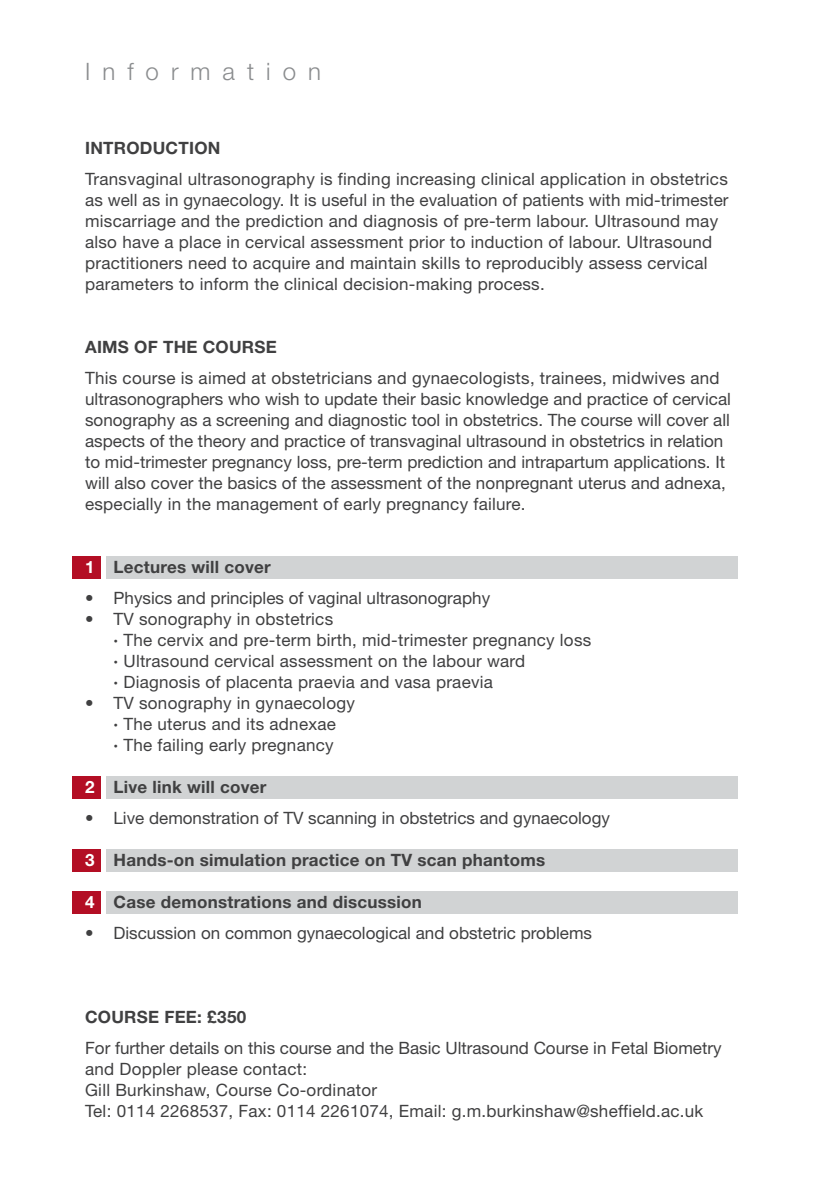
<style>
.page{position:relative;width:840px;height:1191px;background:#fff}
.page>*{position:absolute;margin:0;border:0;box-sizing:border-box;transform-origin:0 0}
.t1{font:300 24px "Helvetica Neue";letter-spacing:.5em;color:#8a8c8e}
.t2{font:17px/21px "Helvetica Neue";letter-spacing:.015em;color:#404041}
.t3{font:700 17px "Helvetica Neue";letter-spacing:.015em;color:#404041}
.s1{color:#fff}
.s2{font-weight:700}
</style>
<div class="page">
<div style="left:106px;top:556px;width:631px;height:23px;background:#d1d3d4"></div>
<div style="left:72px;top:556px;width:28px;height:23px;background:#b30e24"></div>
<div style="left:106px;top:776px;width:631px;height:23px;background:#d1d3d4"></div>
<div style="left:72px;top:776px;width:28px;height:23px;background:#b30e24"></div>
<div style="left:106px;top:849px;width:631px;height:23px;background:#d1d3d4"></div>
<div style="left:72px;top:849px;width:28px;height:23px;background:#b30e24"></div>
<div style="left:106px;top:891px;width:631px;height:23px;background:#d1d3d4"></div>
<div style="left:72px;top:891px;width:28px;height:23px;background:#b30e24"></div>
<h1 class="t1" style="left:85px;top:63px;width:237px">Information</h1>
<p class="t3" style="left:85px;top:142px;width:137px">INTRODUCTION</p>
<p class="t2" style="left:85px;top:170px;width:644px">Transvaginal ultrasonography is finding increasing clinical application in obstetrics as well as in gynaecology. It is useful in the evaluation of patients with mid-trimester miscarriage and the prediction and diagnosis of pre-term labour. Ultrasound may also have a place in cervical assessment prior to induction of labour. Ultrasound practitioners need to acquire and maintain skills to reproducibly assess cervical parameters to inform the clinical decision-making process.</p>
<p class="t3" style="left:85px;top:341px;width:193px">AIMS OF THE COURSE</p>
<p class="t2" style="left:85px;top:369px;width:647px">This course is aimed at obstetricians and gynaecologists, trainees, midwives and ultrasonographers who wish to update their basic knowledge and practice of cervical sonography as a screening and diagnostic tool in obstetrics. The course will cover all aspects of the theory and practice of transvaginal ultrasound in obstetrics in relation to mid-trimester pregnancy loss, pre-term prediction and intrapartum applications. It will also cover the basics of the assessment of the nonpregnant uterus and adnexa, especially in the management of early pregnancy failure.</p>
<p class="t3" style="left:85px;top:561px;width:187px"><span class="s1">1</span> Lectures will cover</p>
<p class="t2" style="left:85px;top:589px;width:406px">• Physics and principles of vaginal ultrasonography</p>
<p class="t2" style="left:113px;top:610px;width:479px;text-indent:-28px">• TV sonography in obstetrics<br><span class="s2">·</span> The cervix and pre-term birth, mid-trimester pregnancy loss <span class="s2">·</span> Ultrasound cervical assessment on the labour ward<br><span class="s2">·</span> Diagnosis of placenta praevia and vasa praevia</p>
<p class="t2" style="left:85px;top:694px;width:271px;text-align:center">• TV sonography in gynaecology <span class="s2">·</span> The uterus and its adnexae<br><span class="s2">·</span> The failing early pregnancy</p>
<p class="t3" style="left:85px;top:781px;width:183px"><span class="s1">2</span> Live link will cover</p>
<p class="t2" style="left:85px;top:809px;width:526px">• Live demonstration of TV scanning in obstetrics and gynaecology</p>
<p class="t3" style="left:85px;top:854px;width:461px"><span class="s1">3</span> Hands-on simulation practice on TV scan phantoms</p>
<p class="t3" style="left:85px;top:896px;width:338px"><span class="s1">4</span> Case demonstrations and discussion</p>
<p class="t2" style="left:85px;top:924px;width:508px">• Discussion on common gynaecological and obstetric problems</p>
<p class="t3" style="left:85px;top:1011px;width:162px">COURSE FEE: £350</p>
<p class="t2" style="left:85px;top:1039px;width:637px">For further details on this course and the Basic Ultrasound Course in Fetal Biometry and Doppler please contact:<br>Gill Burkinshaw, Course Co-ordinator<br>Tel: 0114 2268537, Fax: 0114 2261074, Email: g.m.burkinshaw@sheffield.ac.uk</p>
</div>
